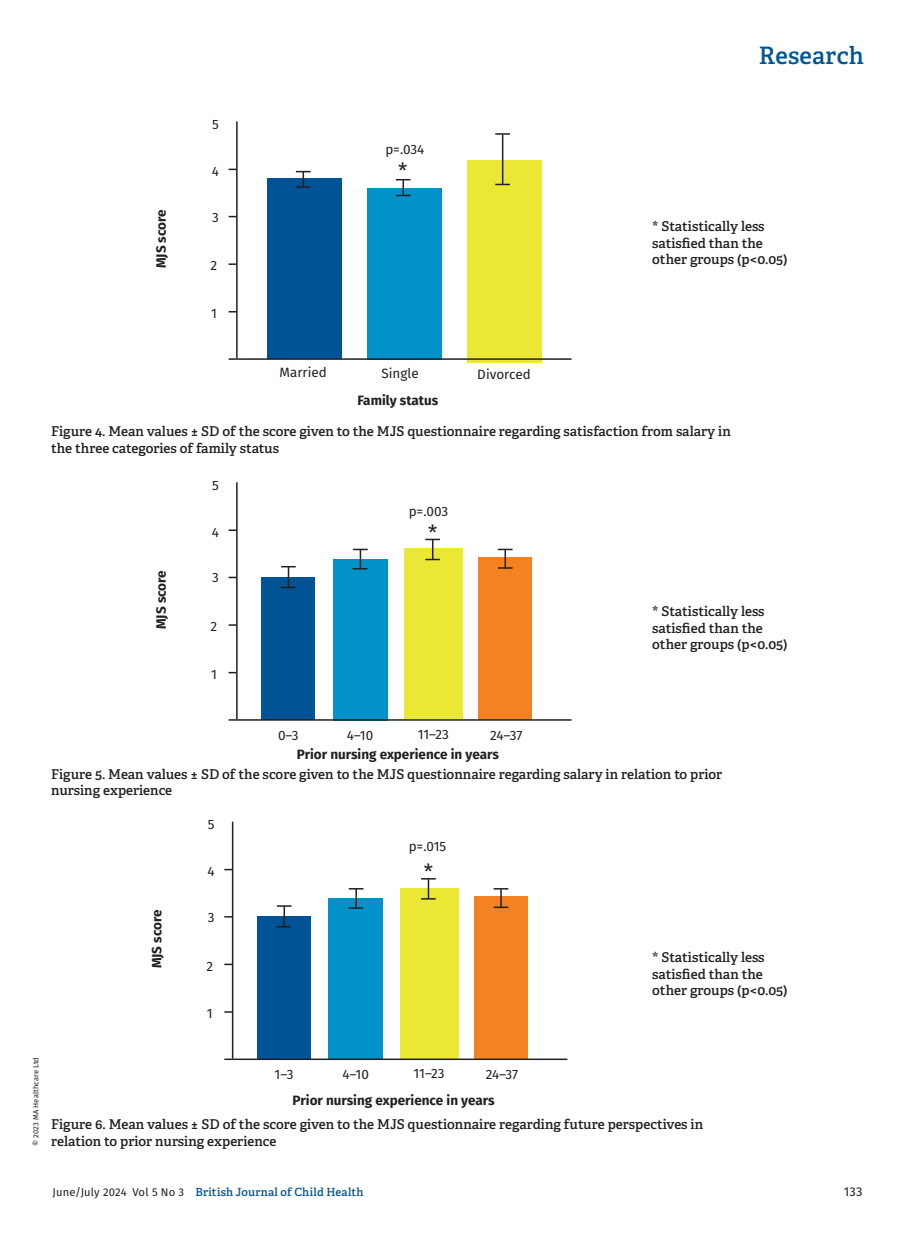
<style>
.page{position:relative;width:915px;height:1242px;background:#fff}
.page>*{position:absolute;margin:0;border:0;box-sizing:border-box;transform-origin:0 0}
.t1{font:600 24px "Adelle";letter-spacing:.01em;color:#005495}
.CHHE_table_text{font:21px "Fira Sans";color:#231f20}
.CHHE_caption{font:600 13.5px/16.5px "Adelle";color:#231f20}
.CHHE_table_text-2{font:700 13.5px "Fira Sans";color:#231f20}
.CHHE_table_text-3{font:13.5px "Fira Sans";color:#231f20}
.t2{font:12.75px "Fira Sans";color:#231f20}
.t3{font:600 11.25px "Adelle";letter-spacing:.02em;color:#005495}
.t4{font:7.5px "Fira Sans";letter-spacing:.005em;color:#231f20}
.s1{font-family:"Fira Sans";font-weight:400;color:#231f20}
</style>
<div class="page">
<div style="left:466px;top:160px;width:75px;height:202px;background:#ebe835"></div>
<div style="left:367px;top:188px;width:75px;height:172px;background:#0092c8"></div>
<div style="left:267px;top:178px;width:75px;height:180px;background:#005495"></div>
<hr style="left:236px;top:121px;width:1px;height:237px;background:#231f20">
<svg style="left:228px;top:263px;width:9px;height:2px"></svg>
<svg style="left:395px;top:179px;width:15px;height:17px"></svg>
<hr style="left:228px;top:358px;width:343px;height:2px;background:#231f20">
<svg style="left:296px;top:171px;width:14px;height:17px"></svg>
<div style="left:478px;top:557px;width:54px;height:162px;background:#f58220"></div>
<div style="left:404px;top:549px;width:58px;height:170px;background:#ebe835"></div>
<div style="left:332px;top:559px;width:55px;height:161px;background:#0092c8"></div>
<div style="left:261px;top:577px;width:54px;height:143px;background:#005495"></div>
<hr style="left:236px;top:482px;width:1px;height:237px;background:#231f20">
<svg style="left:228px;top:529px;width:9px;height:2px"></svg>
<svg style="left:228px;top:624px;width:8px;height:2px"></svg>
<svg style="left:353px;top:549px;width:14px;height:1px"></svg>
<svg style="left:352px;top:568px;width:15px;height:1px"></svg>
<hr style="left:359px;top:549px;width:2px;height:20px;background:#231f20">
<svg style="left:425px;top:539px;width:15px;height:21px"></svg>
<svg style="left:497px;top:549px;width:15px;height:1px"></svg>
<svg style="left:497px;top:567px;width:15px;height:2px"></svg>
<hr style="left:504px;top:549px;width:2px;height:20px;background:#231f20">
<hr style="left:228px;top:719px;width:343px;height:1px;background:#231f20">
<svg style="left:280px;top:566px;width:16px;height:22px"></svg>
<div style="left:474px;top:896px;width:53px;height:162px;background:#f58220"></div>
<div style="left:400px;top:888px;width:58px;height:170px;background:#ebe835"></div>
<div style="left:328px;top:898px;width:55px;height:162px;background:#0092c8"></div>
<div style="left:257px;top:916px;width:54px;height:143px;background:#005495"></div>
<hr style="left:232px;top:821px;width:1px;height:237px;background:#231f20">
<svg style="left:224px;top:963px;width:8px;height:2px"></svg>
<svg style="left:348px;top:888px;width:15px;height:21px"></svg>
<svg style="left:421px;top:878px;width:14px;height:21px"></svg>
<svg style="left:493px;top:888px;width:15px;height:20px"></svg>
<hr style="left:224px;top:1058px;width:343px;height:2px;background:#231f20">
<svg style="left:277px;top:905px;width:14px;height:1px"></svg>
<svg style="left:276px;top:926px;width:15px;height:1px"></svg>
<hr style="left:283px;top:906px;width:2px;height:21px;background:#231f20">
<svg style="left:495px;top:133px;width:14px;height:2px"></svg>
<svg style="left:495px;top:184px;width:14px;height:1px"></svg>
<hr style="left:501px;top:135px;width:2px;height:49px;background:#231f20">
<h1 class="t1" style="left:758px;top:40px;width:106px">Research</h1>
<p class="CHHE_table_text-2" style="left:150px;top:268px;width:60px;rotate:-90deg">MJS score</p>
<p class="CHHE_table_text-3" style="left:212px;top:114px;width:8px">5</p>
<p class="CHHE_table_text-3" style="left:212px;top:161px;width:9px">4</p>
<p class="CHHE_table_text-3" style="left:212px;top:207px;width:8px">3</p>
<p class="CHHE_table_text-3" style="left:210px;top:255px;width:8px">2</p>
<p class="CHHE_table_text-3" style="left:211px;top:303px;width:7px">1</p>
<p class="CHHE_table_text-3" style="left:385px;top:139px;width:40px">p=.034</p>
<p class="CHHE_table_text" style="left:398px;top:155px;width:11px">*</p>
<p class="CHHE_table_text-3" style="left:279px;top:362px;width:49px">Married</p>
<p class="CHHE_table_text-3" style="left:381px;top:363px;width:39px">Single</p>
<p class="CHHE_table_text-3" style="left:477px;top:364px;width:55px">Divorced</p>
<p class="CHHE_table_text-2" style="left:357px;top:389px;width:82px">Family status</p>
<p class="CHHE_caption" style="left:652px;top:218px;width:137px">* Statistically less satisfied than the other groups (p&lt;0.05)</p>
<p class="CHHE_caption" style="left:51px;top:423px;width:681px">Figure 4. Mean values ± SD of the score given to the MJS questionnaire regarding satisfaction from salary in the three categories of family status</p>
<p class="CHHE_table_text-2" style="left:150px;top:629px;width:60px;rotate:-90deg">MJS score</p>
<p class="CHHE_table_text-3" style="left:212px;top:475px;width:8px">5</p>
<p class="CHHE_table_text-3" style="left:212px;top:521px;width:9px">4</p>
<p class="CHHE_table_text-3" style="left:212px;top:567px;width:8px">3</p>
<p class="CHHE_table_text-3" style="left:210px;top:616px;width:8px">2</p>
<p class="CHHE_table_text-3" style="left:211px;top:664px;width:7px">1</p>
<p class="CHHE_table_text-3" style="left:408px;top:501px;width:41px">p=.003</p>
<p class="CHHE_table_text" style="left:428px;top:517px;width:11px">*</p>
<p class="CHHE_caption" style="left:652px;top:603px;width:137px">* Statistically less satisfied than the other groups (p&lt;0.05)</p>
<p class="CHHE_table_text-3" style="left:278px;top:725px;width:22px">0–3</p>
<p class="CHHE_table_text-3" style="left:346px;top:724px;width:28px">4–10</p>
<p class="CHHE_table_text-3" style="left:417px;top:723px;width:33px">11–23</p>
<p class="CHHE_table_text-3" style="left:490px;top:724px;width:34px">24–37</p>
<p class="CHHE_table_text-2" style="left:297px;top:743px;width:203px">Prior nursing experience in years</p>
<p class="CHHE_caption" style="left:51px;top:765px;width:672px">Figure 5. Mean values ± SD of the score given to the MJS questionnaire regarding salary in relation to prior nursing experience</p>
<p class="CHHE_table_text-2" style="left:145px;top:968px;width:60px;rotate:-90deg">MJS score</p>
<p class="CHHE_table_text-3" style="left:208px;top:814px;width:8px">5</p>
<p class="CHHE_table_text-3" style="left:207px;top:861px;width:9px">4</p>
<p class="CHHE_table_text-3" style="left:208px;top:907px;width:8px">3</p>
<p class="CHHE_table_text-3" style="left:206px;top:955px;width:8px">2</p>
<p class="CHHE_table_text-3" style="left:207px;top:1003px;width:7px">1</p>
<p class="CHHE_table_text-3" style="left:408px;top:836px;width:39px">p=.015</p>
<p class="CHHE_table_text" style="left:423px;top:856px;width:11px">*</p>
<p class="CHHE_caption" style="left:652px;top:949px;width:137px">* Statistically less satisfied than the other groups (p&lt;0.05)</p>
<p class="t4" style="left:30px;top:1146px;width:91px;rotate:-90deg">© 2023 MA Healthcare Ltd</p>
<p class="CHHE_table_text-3" style="left:274px;top:1064px;width:20px">1–3</p>
<p class="CHHE_table_text-3" style="left:342px;top:1064px;width:28px">4–10</p>
<p class="CHHE_table_text-3" style="left:413px;top:1063px;width:33px">11–23</p>
<p class="CHHE_table_text-3" style="left:485px;top:1064px;width:34px">24–37</p>
<p class="CHHE_table_text-2" style="left:292px;top:1089px;width:203px">Prior nursing experience in years</p>
<p class="CHHE_caption" style="left:51px;top:1116px;width:653px">Figure 6. Mean values ± SD of the score given to the MJS questionnaire regarding future perspectives in relation to prior nursing experience</p>
<p class="t3" style="left:53px;top:1184px;width:312px"><span class="s1">June/July 2024 Vol 5 No 3</span> British Journal of Child Health</p>
<p class="t2" style="left:843px;top:1181px;width:20px">133</p>
</div>
